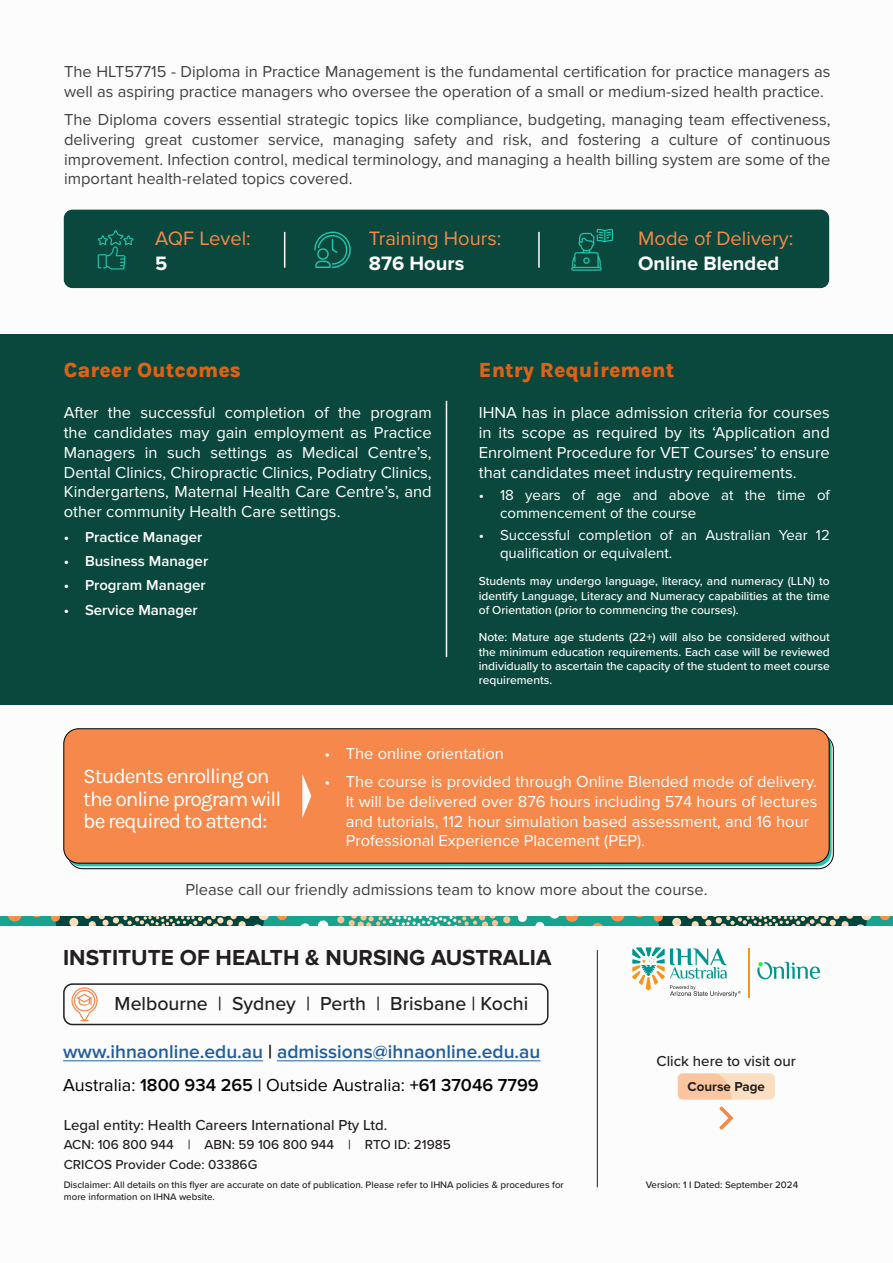
<style>
.page{position:relative;width:893px;height:1263px;background:#fff}
.page>*{position:absolute;margin:0;border:0;box-sizing:border-box;transform-origin:0 0}
.t1{font:700 22.5px "Proxima Nova";color:#231f20}
.t2{font:700 21px/22.5px "Karla";letter-spacing:-.05em;color:#fff}
.t3{font:800 21px "Karla";color:#dc6217}
.t4{font:20.1px "Proxima Nova";color:#f6894a}
.t5{font:700 20.1px "Proxima Nova";color:#fff}
.t6{font:500 19.5px "Proxima Nova";color:#231f20}
.t7{font:600 19.2px "Proxima Nova";color:#215e9f}
.t8{font:18px "Proxima Nova";color:#020304}
.t9{font:16.5px/19.8px "Proxima Nova";color:#fff;text-align:justify}
.t10{font:16.5px/19.8px "Proxima Nova";color:#414142}
.t11{font:15px/18px "Proxima Nova";color:#fff}
.t12{font:500 15px "Proxima Nova";color:#231f20}
.t13{font:600 15px "Proxima Nova";color:#fff}
.t14{font:500 13.5px/19.5px "Proxima Nova";color:#231f20}
.t15{font:700 13.35px "Proxima Nova";color:#231f20}
.t16{font:500 12px/14.4px "Proxima Nova";color:#fff;text-align:justify}
.t17{font:500 9.75px/11.7px "Proxima Nova";color:#231f20}
.s1{color:#020304}
.s2{font-weight:600}
</style>
<div class="page">
<div style="left:0;top:335px;width:893px;height:370px;background:#0a483d"></div>
<svg style="left:66px;top:732px;width:766px;height:134px;background:#209784"></svg>
<div style="left:64px;top:729px;width:765px;height:134px;background:#f6884b;border-radius:15px"></div>
<div style="left:64px;top:728px;width:765px;height:135px;border:1px solid #000;border-radius:15px"></div>
<div style="left:64px;top:210px;width:765px;height:78px;background:#0a483d;border-radius:9px"></div>
<hr style="left:63px;top:1060px;width:200px;height:1px;background:#215e9f">
<hr style="left:277px;top:1060px;width:263px;height:1px;background:#215e9f">
<svg style="left:314px;top:231px;width:37px;height:37px"></svg>
<svg style="left:571px;top:229px;width:42px;height:42px"></svg>
<svg style="left:98px;top:230px;width:36px;height:40px"></svg>
<hr style="left:284px;top:232px;width:1px;height:36px;background:#fff">
<hr style="left:538px;top:232px;width:2px;height:36px;background:#fff">
<svg style="left:71px;top:987px;width:27px;height:34px"></svg>
<div style="left:63px;top:983px;width:486px;height:42px;border:2px solid #231f20;border-radius:9px"></div>
<hr style="left:597px;top:950px;width:1px;height:237px;background:#231f20">
<div style="left:678px;top:1073px;width:97px;height:26px;background:#fedec0;border-radius:5px"></div>
<svg style="left:678px;top:1073px;width:54px;height:26px"></svg>
<svg style="left:719px;top:1106px;width:14px;height:23px"></svg>
<hr style="left:446px;top:401px;width:1px;height:256px;background:#fff">
<svg style="left:302px;top:774px;width:9px;height:44px"></svg>
<div style="left:297px;top:917px;width:596px;height:8px;background:#17a38e"></div>
<svg style="left:301px;top:923px;width:8px;height:2px"></svg>
<svg style="left:318px;top:920px;width:10px;height:5px"></svg>
<svg style="left:518px;top:917px;width:9px;height:5px"></svg>
<svg style="left:535px;top:917px;width:23px;height:8px"></svg>
<svg style="left:349px;top:917px;width:149px;height:9px"></svg>
<div style="left:337px;top:917px;width:7px;height:6px;background:#fcc397;border-radius:50%"></div>
<div style="left:503px;top:917px;width:7px;height:6px;background:#fcc397;border-radius:50%"></div>
<svg style="left:611px;top:917px;width:13px;height:4px"></svg>
<svg style="left:593px;top:923px;width:9px;height:2px"></svg>
<svg style="left:566px;top:917px;width:12px;height:5px"></svg>
<svg style="left:880px;top:917px;width:10px;height:3px"></svg>
<svg style="left:654px;top:917px;width:218px;height:9px;background:#4f7765"></svg>
<div style="left:0;top:917px;width:298px;height:8px;background:#17a38e"></div>
<svg style="left:8px;top:917px;width:14px;height:4px"></svg>
<svg style="left:277px;top:917px;width:10px;height:3px"></svg>
<svg style="left:51px;top:917px;width:218px;height:9px;background:#507765"></svg>
<svg style="left:632px;top:947px;width:109px;height:50px"></svg>
<hr style="left:749px;top:948px;width:1px;height:49px;background:#f7941d">
<svg style="left:757px;top:962px;width:63px;height:17px"></svg>
<p class="t10" style="left:64px;top:62px;width:768px">The HLT57715 - Diploma in Practice Management is the fundamental certification for practice managers as well as aspiring practice managers who oversee the operation of a small or medium-sized health practice.</p>
<p class="t10" style="left:64px;top:110px;width:768px;text-align:justify">The Diploma covers essential strategic topics like compliance, budgeting, managing team effectiveness, delivering great customer service, managing safety and risk, and fostering a culture of continuous improvement. Infection control, medical terminology, and managing a health billing system are some of the important health-related topics covered.</p>
<p class="t4" style="left:155px;top:227px;width:97px">AQF Level:</p>
<p class="t5" style="left:155px;top:254px;width:14px">5</p>
<p class="t4" style="left:369px;top:227px;width:134px">Training Hours:</p>
<p class="t5" style="left:369px;top:254px;width:97px">876 Hours</p>
<p class="t4" style="left:638px;top:227px;width:157px">Mode of Delivery:</p>
<p class="t5" style="left:638px;top:254px;width:143px">Online Blended</p>
<p class="t3" style="left:64px;top:355px;width:179px">Career Outcomes</p>
<p class="t9" style="left:64px;top:403px;width:369px">After the successful completion of the program the candidates may gain employment as Practice Managers in such settings as Medical Centre’s, Dental Clinics, Chiropractic Clinics, Podiatry Clinics, Kindergartens, Maternal Health Care Centre’s, and other community Health Care settings.</p>
<p class="t13" style="left:64px;top:528px;width:140px">• Practice Manager</p>
<p class="t13" style="left:64px;top:552px;width:146px">• Business Manager</p>
<p class="t13" style="left:64px;top:577px;width:143px">• Program Manager</p>
<p class="t13" style="left:64px;top:601px;width:135px">• Service Manager</p>
<p class="t3" style="left:479px;top:355px;width:197px">Entry Requirement</p>
<p class="t9" style="left:479px;top:403px;width:353px">IHNA has in place admission criteria for courses in its scope as required by its ‘Application and Enrolment Procedure for VET Courses’ to ensure that candidates meet industry requirements.</p>
<p class="t11" style="left:500px;top:486px;width:331px;text-indent:-21px">• 18 years of age and above at the time of commencement of the course</p>
<p class="t11" style="left:500px;top:526px;width:331px;text-indent:-21px">• Successful completion of an Australian Year 12 qualification or equivalent.</p>
<p class="t16" style="left:479px;top:574px;width:352px">Students may undergo language, literacy, and numeracy (LLN) to identify Language, Literacy and Numeracy capabilities at the time of Orientation (prior to commencing the courses).</p>
<p class="t16" style="left:479px;top:630px;width:352px">Note: Mature age students (22+) will also be considered without the minimum education requirements. Each case will be reviewed individually to ascertain the capacity of the student to meet course requirements.</p>
<p class="t9" style="left:324px;top:743px;width:181px">• The online orientation</p>
<p class="t9" style="left:346px;top:772px;width:473px;text-align:left;text-indent:-21px">• The course is provided through Online Blended mode of delivery.<br>It will be delivered over 876 hours including 574 hours of lectures and tutorials, 112 hour simulation based assessment, and 16 hour Professional Experience Placement (PEP).</p>
<p class="t10" style="left:185px;top:880px;width:524px">Please call our friendly admissions team to know more about the course.</p>
<p class="t2" style="left:83px;top:764px;width:200px">Students enrolling on the online program will be required to attend:</p>
<h1 class="t1" style="left:63px;top:947px;width:490px">INSTITUTE OF HEALTH &amp; NURSING AUSTRALIA</h1>
<p class="t6" style="left:115px;top:989px;width:415px">Melbourne | Sydney | Perth | Brisbane | Kochi</p>
<p class="t7" style="left:63px;top:1041px;width:479px">www.ihnaonline.edu.au <span class="s1">|</span> admissions@ihnaonline.edu.au</p>
<p class="t8" style="left:63px;top:1075px;width:477px">Australia: <span class="s2">1800 934 265 |</span> Outside Australia: <span class="s2">+61 37046 7799</span></p>
<p class="t12" style="left:64px;top:1114px;width:325px">Legal entity: Health Careers International Pty Ltd.</p>
<p class="t14" style="left:64px;top:1135px;width:388px">ACN: 106 800 944 | ABN: 59 106 800 944 | RTO ID: 21985<br>CRICOS Provider Code: 03386G</p>
<p class="t17" style="left:64px;top:1179px;width:502px">Disclaimer: All details on this flyer are accurate on date of publication. Please refer to IHNA policies &amp; procedures for more information on IHNA website.</p>
<p class="t12" style="left:657px;top:1050px;width:141px">Click here to visit our</p>
<p class="t15" style="left:688px;top:1080px;width:79px">Course Page</p>
<p class="t17" style="left:646px;top:1179px;width:154px">Version: 1 I Dated: September 2024</p>
</div>
